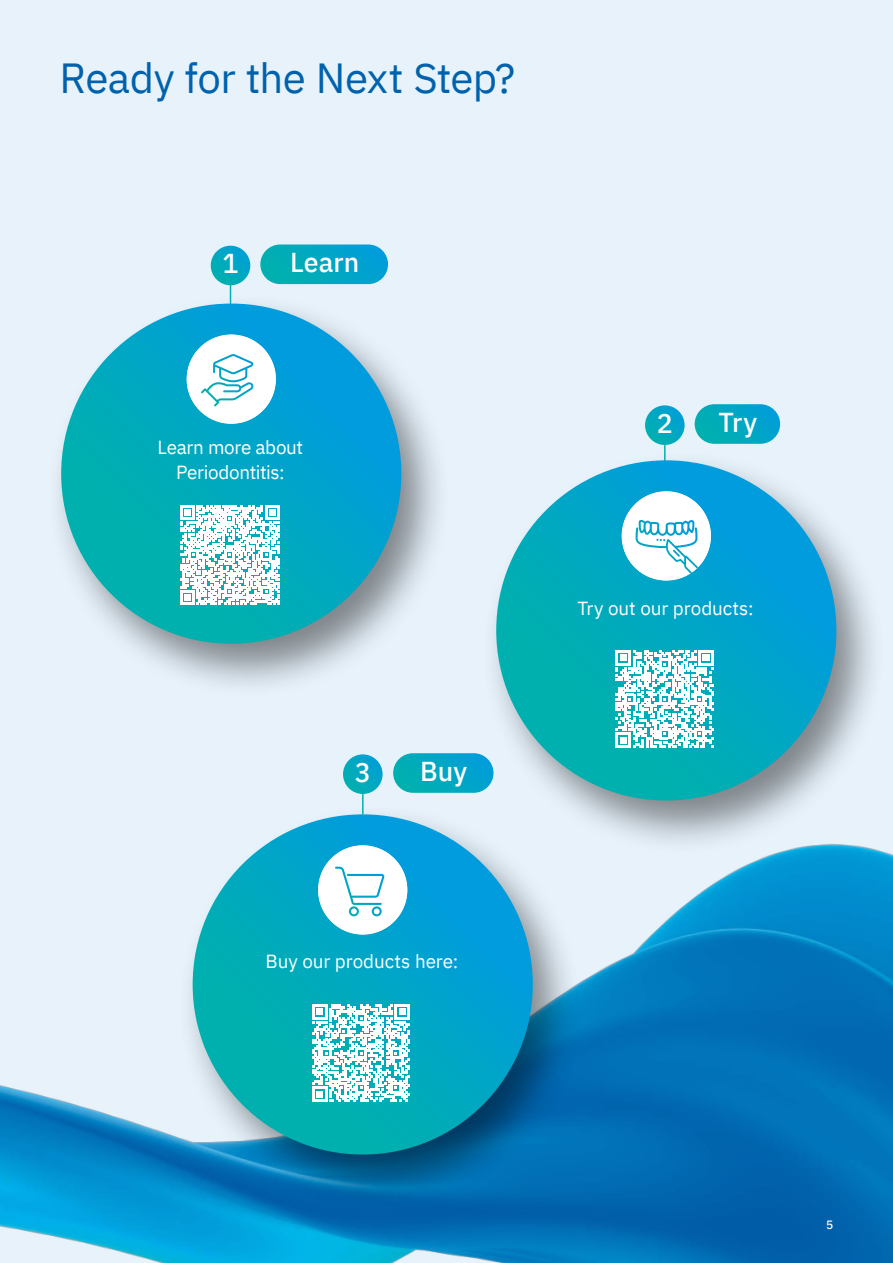
<style>
.page{position:relative;width:893px;height:1263px;background:#e7f2fb}
.page>*{position:absolute;margin:0;border:0;box-sizing:border-box;transform-origin:0 0}
.t1{font:42px "IBM Plex Sans";letter-spacing:-.015em;color:#0062ad}
.t2{font:500 27.3px "IBM Plex Sans";letter-spacing:.005em;color:#fff}
.t3{font:18.9px/25.2px "IBM Plex Sans";letter-spacing:-.01em;color:#fff;text-align:center}
.t4{font:500 12px "IBM Plex Sans";color:#fff}
</style>
<div class="page">
<img style="left:0;top:753px;width:893px;height:510px">
<div style="left:45px;top:293px;width:406px;height:406px;background:#000;opacity:.45"></div>
<svg style="left:61px;top:304px;width:340px;height:340px;background:#01a6c3"></svg>
<svg style="left:180px;top:505px;width:99px;height:99px;background:#c0eaed"></svg>
<div style="left:187px;top:334px;width:89px;height:90px;background:#fff;border-radius:50%"></div>
<svg style="left:201px;top:354px;width:52px;height:52px"></svg>
<div style="left:211px;top:246px;width:39px;height:39px;background:linear-gradient(to right,#00aeb3,#00a1d0);border-radius:20px"></div>
<svg style="left:230px;top:284px;width:1px;height:21px"></svg>
<div style="left:260px;top:244px;width:128px;height:40px;background:linear-gradient(to right,#03b2ac,#019ed8);border-radius:20px"></div>
<svg style="left:645px;top:405px;width:40px;height:40px"></svg>
<hr style="left:664px;top:445px;width:2px;height:20px;background:#fff">
<div style="left:695px;top:404px;width:85px;height:40px;background:linear-gradient(to right,#00b0ae,#02a0d6);border-radius:20px"></div>
<div style="left:480px;top:449px;width:406px;height:406px;background:#000;opacity:.45"></div>
<svg style="left:496px;top:460px;width:340px;height:340px;background:#00a6c3"></svg>
<svg style="left:616px;top:650px;width:98px;height:98px;background:#ade4e8"></svg>
<div style="left:622px;top:491px;width:89px;height:89px;background:#fff;border-radius:50%"></div>
<svg style="left:636px;top:520px;width:62px;height:53px"></svg>
<div style="left:177px;top:803px;width:406px;height:406px;background:#000;opacity:.45"></div>
<svg style="left:193px;top:814px;width:340px;height:340px;background:#00a6c3"></svg>
<svg style="left:312px;top:1004px;width:98px;height:98px;background:#ade4e8"></svg>
<div style="left:318px;top:845px;width:89px;height:89px;background:#fff;border-radius:50%"></div>
<svg style="left:335px;top:867px;width:49px;height:49px"></svg>
<div style="left:393px;top:753px;width:100px;height:40px;background:linear-gradient(to right,#04b2ae,#009ed6);border-radius:20px"></div>
<svg style="left:343px;top:754px;width:40px;height:40px"></svg>
<hr style="left:362px;top:794px;width:2px;height:20px;background:#fff">
<h1 class="t1" style="left:60px;top:46px;width:457px">Ready for the Next Step?</h1>
<h2 class="t2" style="left:222px;top:243px;width:18px">1</h2>
<h2 class="t2" style="left:290px;top:241px;width:71px">Learn</h2>
<p class="t3" style="left:158px;top:433px;width:147px">Learn more about<br>Periodontitis:</p>
<h2 class="t2" style="left:355px;top:751px;width:18px">3</h2>
<h2 class="t2" style="left:420px;top:750px;width:49px">Buy</h2>
<h2 class="t2" style="left:657px;top:402px;width:18px">2</h2>
<h2 class="t2" style="left:718px;top:401px;width:40px">Try</h2>
<p class="t3" style="left:577px;top:595px;width:178px">Try out our products:</p>
<p class="t3" style="left:265px;top:947px;width:194px">Buy our products here:</p>
<p class="t4" style="left:826px;top:1216px;width:9px">5</p>
</div>
